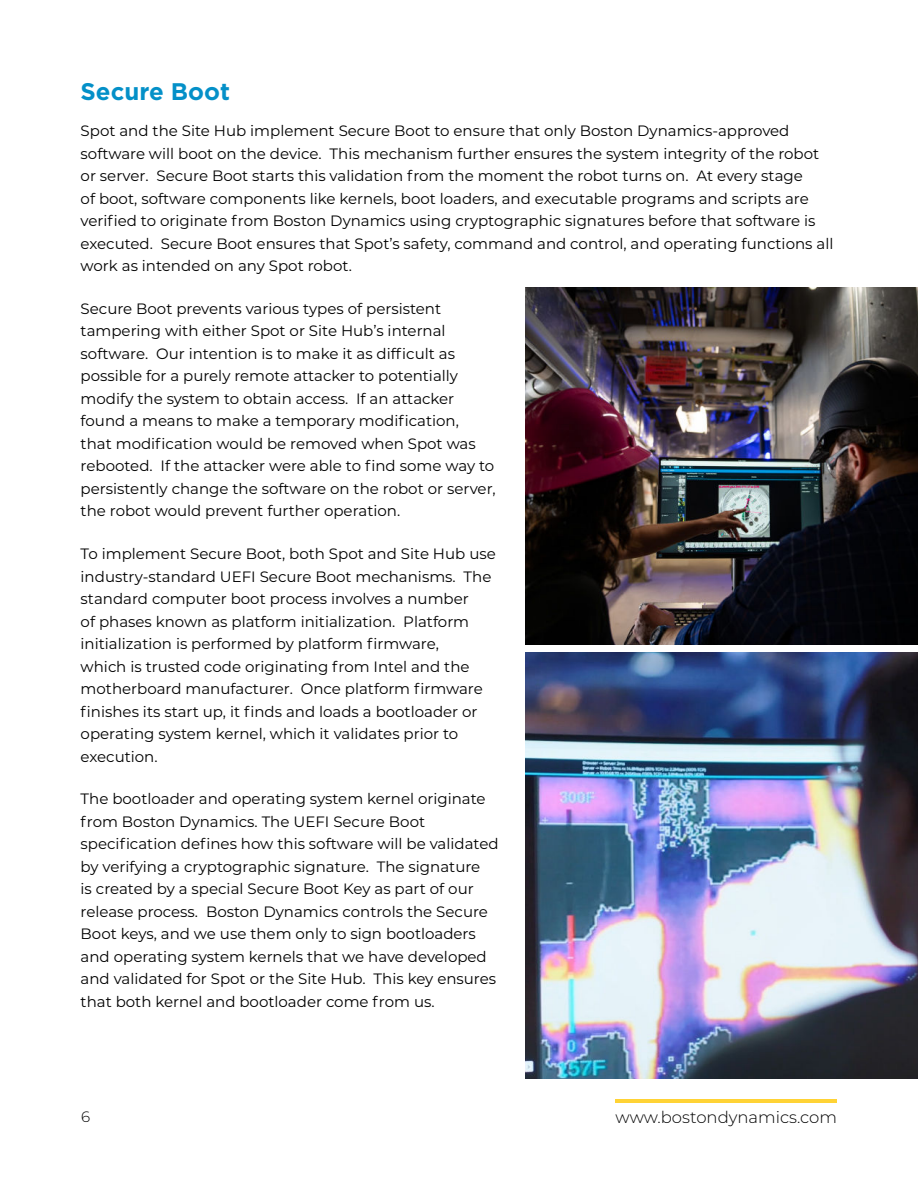
<style>
.page{position:relative;width:918px;height:1188px;background:#fff}
.page>*{position:absolute;margin:0;border:0;box-sizing:border-box;transform-origin:0 0}
.t1{font:700 24px "Gotham";color:#0490c8}
.t2{font:300 16.5px "Montserrat";color:#000}
.t3{font:15px/22.5px "Montserrat";color:#000}
.t4{font:300 15px "Montserrat";color:#000}
</style>
<div class="page">
<hr style="left:616px;top:1099px;width:221px;height:4px;background:#ffd335">
<img style="left:525px;top:288px;width:393px;height:357px">
<img style="left:525px;top:652px;width:393px;height:427px">
<h1 class="t1" style="left:81px;top:81px;width:151px">Secure Boot</h1>
<p class="t3" style="left:81px;top:120px;width:754px">Spot and the Site Hub implement Secure Boot to ensure that only Boston Dynamics-approved software will boot on the device. This mechanism further ensures the system integrity of the robot or server. Secure Boot starts this validation from the moment the robot turns on. At every stage<br>of boot, software components like kernels, boot loaders, and executable programs and scripts are verified to originate from Boston Dynamics using cryptographic signatures before that software is executed. Secure Boot ensures that Spot’s safety, command and control, and operating functions all work as intended on any Spot robot.</p>
<p class="t3" style="left:81px;top:298px;width:417px">Secure Boot prevents various types of persistent tampering with either Spot or Site Hub’s internal software. Our intention is to make it as difficult as possible for a purely remote attacker to potentially modify the system to obtain access. If an attacker found a means to make a temporary modification,<br>that modification would be removed when Spot was rebooted. If the attacker were able to find some way to persistently change the software on the robot or server, the robot would prevent further operation.</p>
<p class="t3" style="left:81px;top:543px;width:417px">To implement Secure Boot, both Spot and Site Hub use industry-standard UEFI Secure Boot mechanisms. The standard computer boot process involves a number<br>of phases known as platform initialization. Platform initialization is performed by platform firmware,<br>which is trusted code originating from Intel and the motherboard manufacturer. Once platform firmware finishes its start up, it finds and loads a bootloader or operating system kernel, which it validates prior to execution.</p>
<p class="t3" style="left:81px;top:788px;width:419px">The bootloader and operating system kernel originate from Boston Dynamics. The UEFI Secure Boot specification defines how this software will be validated by verifying a cryptographic signature. The signature<br>is created by a special Secure Boot Key as part of our release process. Boston Dynamics controls the Secure Boot keys, and we use them only to sign bootloaders and operating system kernels that we have developed and validated for Spot or the Site Hub. This key ensures that both kernel and bootloader come from us.</p>
<p class="t4" style="left:81px;top:1108px;width:11px">6</p>
<p class="t2" style="left:616px;top:1111px;width:223px">www.bostondynamics.com</p>
</div>
